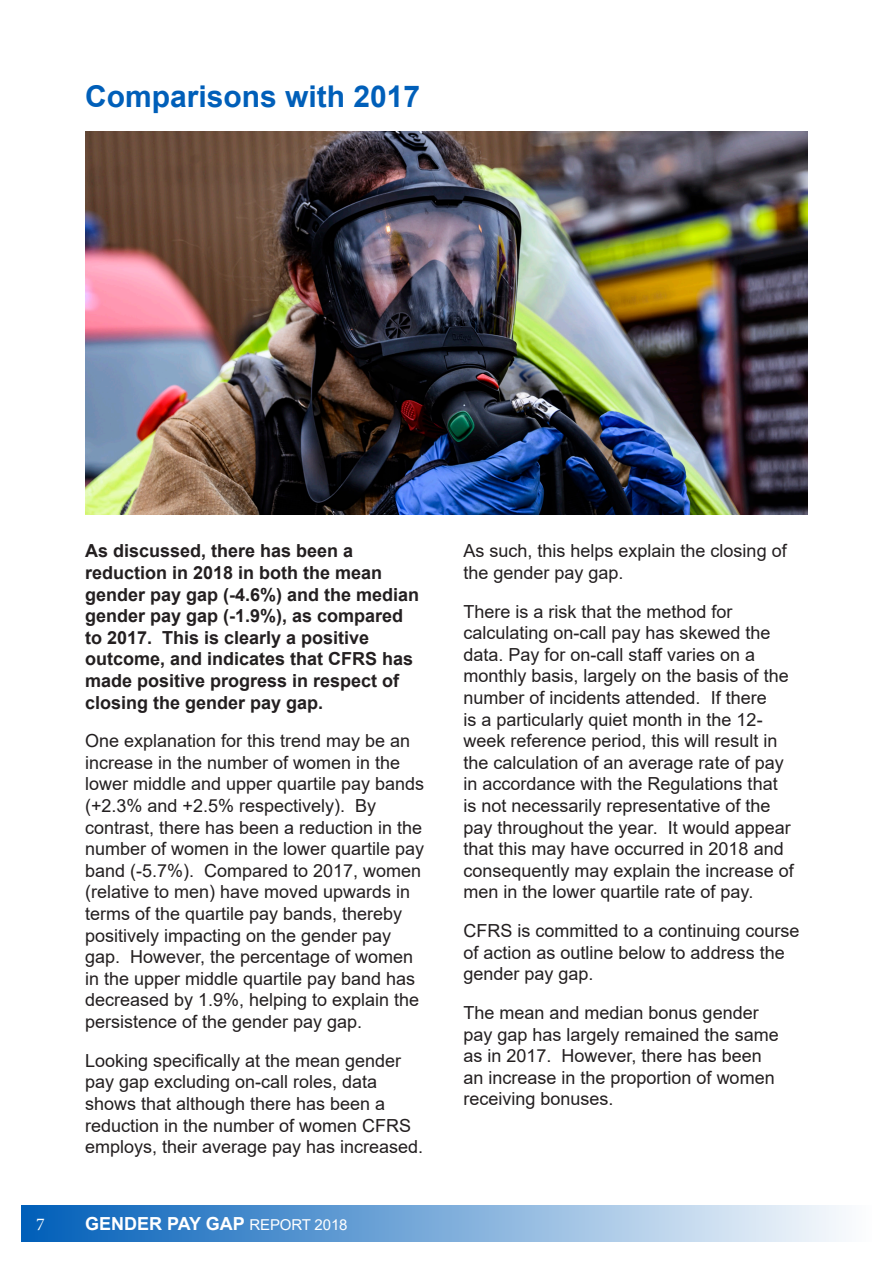
<style>
.page{position:relative;width:893px;height:1263px;background:#fff}
.page>*{position:absolute;margin:0;border:0;box-sizing:border-box;transform-origin:0 0}
.Main_heading{font:700 30px "Arial";color:#005fb9}
.Body_text{font:18px/21.6px "Arial";color:#231f20}
.Opening_para{font:700 18px/21.6px "Arial";color:#231f20}
.t1{font:700 18px "Arial";color:#fff}
.t2{font:18px "Minion Pro";color:#fff}
.s1{font-weight:400;font-size:15px}
</style>
<div class="page">
<div style="left:21px;top:1205px;width:851px;height:37px;background:linear-gradient(to right,#005eb8,#fdfdfe)"></div>
<img style="left:85px;top:132px;width:723px;height:382px">
<p class="Main_heading" style="left:85px;top:75px;width:337px">Comparisons with 2017</p>
<p class="Opening_para" style="left:85px;top:540px;width:336px">As discussed, there has been a reduction in 2018 in both the mean gender pay gap (-4.6%) and the median gender pay gap (-1.9%), as compared to 2017. This is clearly a positive outcome, and indicates that CFRS has made positive progress in respect of closing the gender pay gap.</p>
<p class="Body_text" style="left:85px;top:730px;width:341px">One explanation for this trend may be an increase in the number of women in the lower middle and upper quartile pay bands (+2.3% and +2.5% respectively). By contrast, there has been a reduction in the number of women in the lower quartile pay band (-5.7%). Compared to 2017, women (relative to men) have moved upwards in terms of the quartile pay bands, thereby positively impacting on the gender pay gap. However, the percentage of women in the upper middle quartile pay band has decreased by 1.9%, helping to explain the persistence of the gender pay gap.</p>
<p class="Body_text" style="left:85px;top:1049px;width:340px">Looking specifically at the mean gender pay gap excluding on-call roles, data shows that although there has been a reduction in the number of women CFRS employs, their average pay has increased.</p>
<p class="t2" style="left:36px;top:1212px;width:10px">7</p>
<p class="t1" style="left:85px;top:1211px;width:264px">GENDER PAY GAP <span class="s1">REPORT 2018</span></p>
<p class="Body_text" style="left:463px;top:540px;width:325px">As such, this helps explain the closing of the gender pay gap.</p>
<p class="Body_text" style="left:463px;top:600px;width:332px">There is a risk that the method for calculating on-call pay has skewed the data. Pay for on-call staff varies on a monthly basis, largely on the basis of the number of incidents attended. If there<br>is a particularly quiet month in the 12- week reference period, this will result in the calculation of an average rate of pay in accordance with the Regulations that is not necessarily representative of the pay throughout the year. It would appear that this may have occurred in 2018 and consequently may explain the increase of men in the lower quartile rate of pay.</p>
<p class="Body_text" style="left:463px;top:920px;width:338px">CFRS is committed to a continuing course of action as outline below to address the gender pay gap.</p>
<p class="Body_text" style="left:463px;top:1002px;width:317px">The mean and median bonus gender pay gap has largely remained the same as in 2017. However, there has been an increase in the proportion of women receiving bonuses.</p>
</div>
